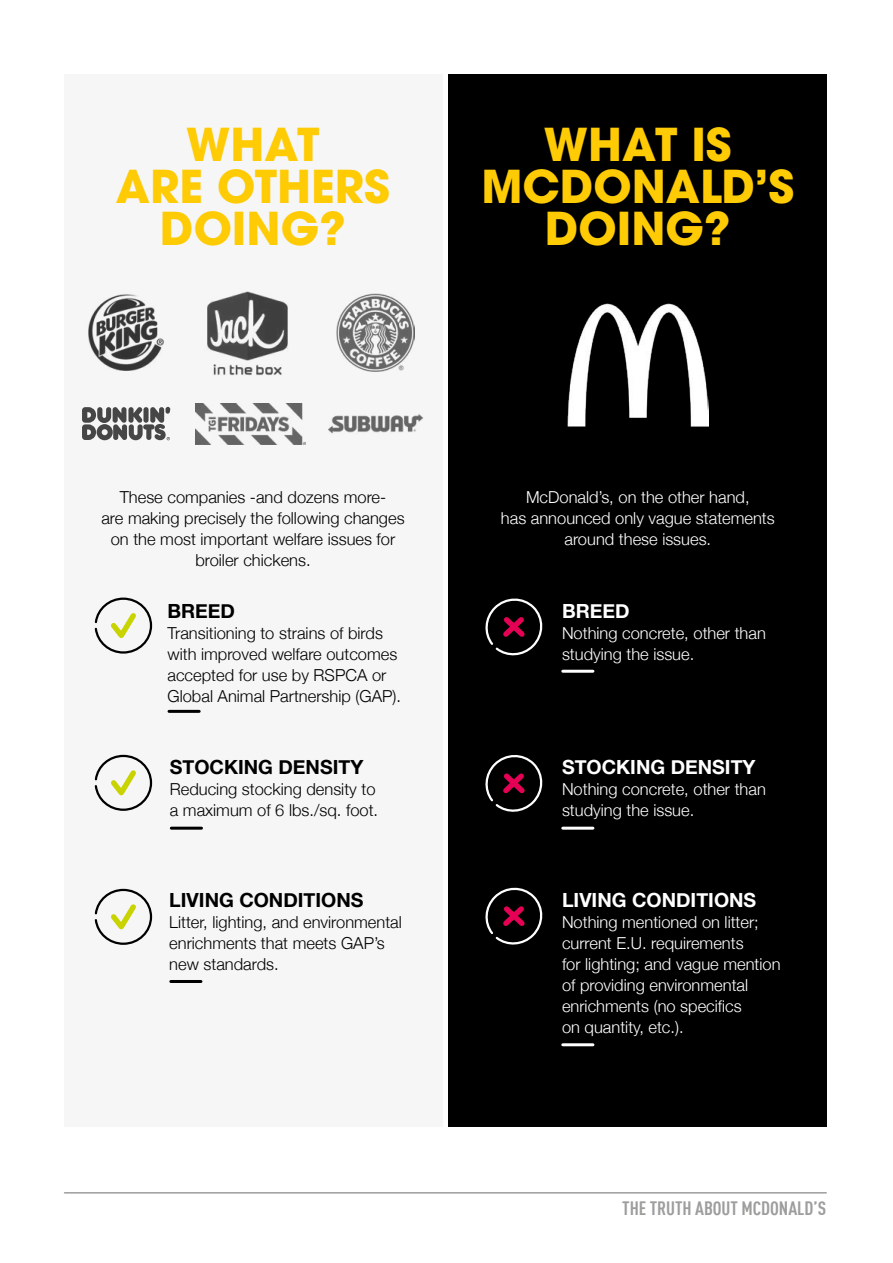
<style>
.page{position:relative;width:893px;height:1263px;background:#fff}
.page>*{position:absolute;margin:0;border:0;box-sizing:border-box;transform-origin:0 0}
.t1{font:700 45px/42px "ITC Avant Garde Pro";color:#fecb04;text-align:center}
.t2{font:700 19.5px "Helvetica Neue";color:#000}
.t3{font:700 19.5px "Helvetica Neue";color:#fff}
.t4{font:700 19.05px "DIN Cond";color:#9d9d9c}
.t5{font:300 16.5px/21px "Helvetica Neue";color:#000}
.t6{font:300 16.5px/21px "Helvetica Neue";color:#fff}
</style>
<div class="page">
<hr style="left:65px;top:1192px;width:761px;height:1px;background:#9d9d9c">
<div style="left:64px;top:74px;width:378px;height:1053px;background:#f6f6f6"></div>
<div style="left:449px;top:74px;width:378px;height:1053px;background:#000"></div>
<img style="left:88px;top:294px;width:76px;height:77px">
<img style="left:337px;top:293px;width:77px;height:78px">
<svg style="left:82px;top:407px;width:88px;height:33px"></svg>
<img style="left:207px;top:291px;width:81px;height:84px">
<img style="left:196px;top:403px;width:110px;height:41px">
<img style="left:328px;top:414px;width:95px;height:20px">
<hr style="left:169px;top:710px;width:30px;height:3px;background:#000">
<hr style="left:171px;top:827px;width:30px;height:3px;background:#000">
<hr style="left:171px;top:980px;width:30px;height:3px;background:#000">
<img style="left:567px;top:303px;width:141px;height:123px">
<hr style="left:563px;top:670px;width:30px;height:3px;background:#fff">
<hr style="left:563px;top:827px;width:30px;height:3px;background:#fff">
<hr style="left:563px;top:1043px;width:30px;height:3px;background:#fff">
<svg style="left:94px;top:597px;width:59px;height:57px"></svg>
<svg style="left:94px;top:754px;width:59px;height:57px"></svg>
<svg style="left:94px;top:888px;width:59px;height:57px"></svg>
<svg style="left:485px;top:755px;width:58px;height:57px"></svg>
<svg style="left:485px;top:887px;width:58px;height:58px"></svg>
<svg style="left:485px;top:598px;width:58px;height:58px"></svg>
<h1 class="t1" style="left:116px;top:123px;width:276px">WHAT<br>ARE OTHERS<br>DOING?</h1>
<h1 class="t1" style="left:481px;top:123px;width:314px">WHAT IS<br>MCDONALD’S<br>DOING?</h1>
<p class="t5" style="left:101px;top:485px;width:305px;text-align:center">These companies -and dozens more-<br>are making precisely the following changes on the most important welfare issues for broiler chickens.</p>
<p class="t2" style="left:167px;top:595px;width:69px">BREED</p>
<p class="t5" style="left:167px;top:621px;width:235px">Transitioning to strains of birds with improved welfare outcomes accepted for use by RSPCA or<br>Global Animal Partnership (GAP).</p>
<p class="t2" style="left:170px;top:752px;width:195px">STOCKING DENSITY</p>
<p class="t5" style="left:170px;top:777px;width:210px">Reducing stocking density to a maximum of 6 lbs./sq. foot.</p>
<p class="t2" style="left:169px;top:884px;width:196px">LIVING CONDITIONS</p>
<p class="t5" style="left:169px;top:910px;width:234px">Litter, lighting, and environmental enrichments that meets GAP’s new standards.</p>
<p class="t6" style="left:501px;top:485px;width:275px;text-align:center">McDonald’s, on the other hand,<br>has announced only vague statements around these issues.</p>
<p class="t3" style="left:562px;top:595px;width:69px">BREED</p>
<p class="t6" style="left:562px;top:621px;width:205px">Nothing concrete, other than studying the issue.</p>
<p class="t3" style="left:562px;top:752px;width:195px">STOCKING DENSITY</p>
<p class="t6" style="left:562px;top:777px;width:205px">Nothing concrete, other than studying the issue.</p>
<p class="t3" style="left:562px;top:884px;width:196px">LIVING CONDITIONS</p>
<p class="t6" style="left:562px;top:910px;width:220px">Nothing mentioned on litter; current E.U. requirements<br>for lighting; and vague mention of providing environmental enrichments (no specifics<br>on quantity, etc.).</p>
<p class="t4" style="left:622px;top:1197px;width:206px">THE TRUTH ABOUT MCDONALD’S</p>
</div>
